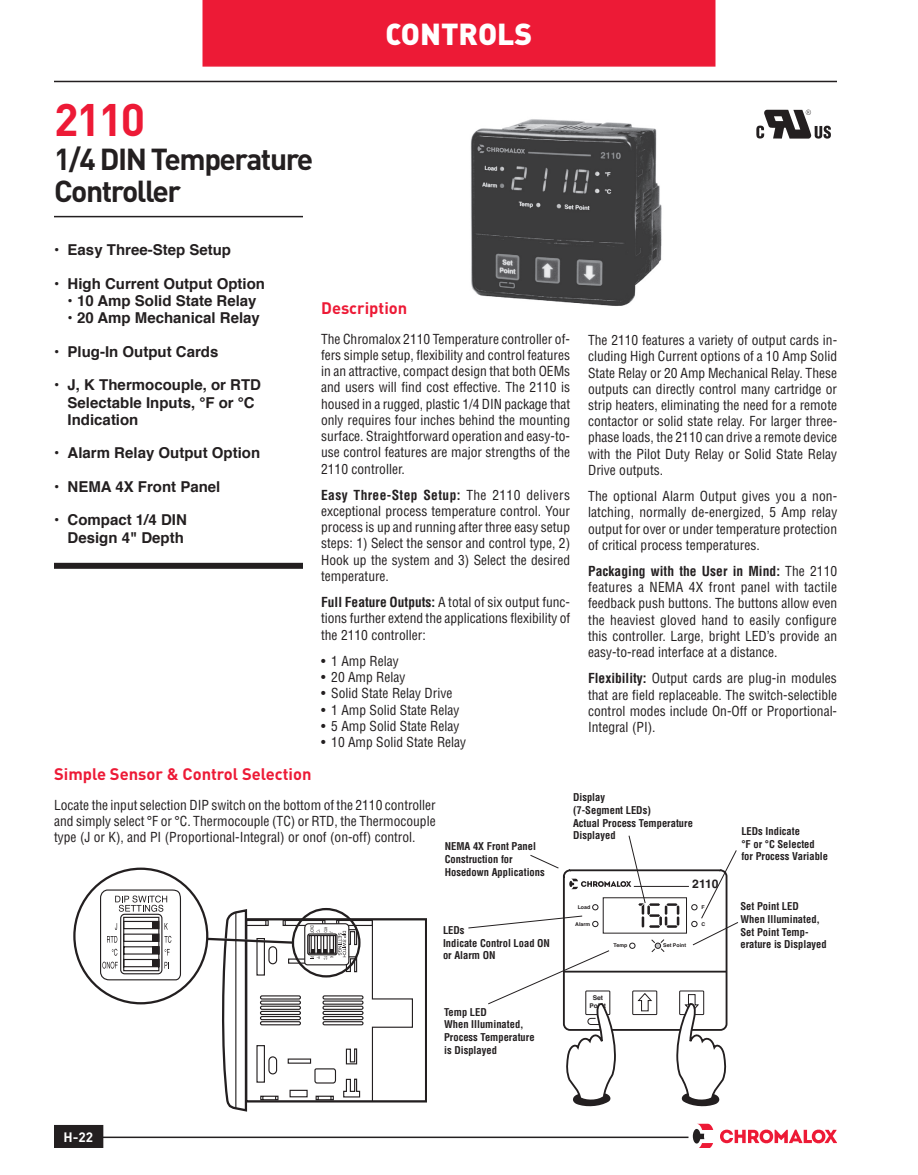
<style>
.page{position:relative;width:918px;height:1175px;background:#fff}
.page>*{position:absolute;margin:0;border:0;box-sizing:border-box;transform-origin:0 0}
.t1{font:700 45px "DIN";color:#ed1a36}
.t2{font:700 30px/31.5px "DIN";letter-spacing:-.05em;color:#231f20}
.t3{font:30px "DIN Black Alternate";color:#fff}
.t4{font:700 16.5px "DIN";color:#ed1a36}
.t5{font:700 15px/17.2px "Helvetica";color:#231f20}
.t6{font:condensed 13.5px/16.2px "Helvetica";color:#231f20;text-align:justify}
.t7{font:700 13.5px "DIN";color:#fff}
.t8{font:700 11.85px "Helvetica";color:#231f20}
.t9{font:700 condensed 10.5px/12.6px "Helvetica";color:#231f20}
.t10{font:700 6.45px/7.8px "Helvetica";color:#231f20;text-align:center}
.t11{font:700 5.25px "Helvetica";color:#231f20}
.s1{font-weight:700}
</style>
<div class="page">
<div style="left:55px;top:1125px;width:48px;height:22px;background:#231f20"></div>
<div style="left:54px;top:1124px;width:49px;height:24px;border:2px solid #231f20"></div>
<hr style="left:54px;top:81px;width:783px;height:1px;background:#231f20">
<hr style="left:99px;top:1136px;width:589px;height:2px;background:#231f20">
<div style="left:202px;top:0;width:514px;height:67px;background:#ed1a36"></div>
<svg style="left:720px;top:1129px;width:117px;height:15px"></svg>
<svg style="left:693px;top:1123px;width:20px;height:24px"></svg>
<img style="left:470px;top:119px;width:192px;height:187px">
<hr style="left:54px;top:216px;width:249px;height:1px;background:#231f20">
<div style="left:54px;top:563px;width:249px;height:6px;background:#231f20"></div>
<svg style="left:73px;top:867px;width:341px;height:244px"></svg>
<svg style="left:468px;top:835px;width:271px;height:271px"></svg>
<img style="left:756px;top:109px;width:75px;height:30px">
<h2 class="t3" style="left:386px;top:14px;width:148px">CONTROLS</h2>
<h1 class="t1" style="left:54px;top:91px;width:92px">2110</h1>
<h2 class="t2" style="left:54px;top:142px;width:261px">1/4 DIN Temperature<br>Controller</h2>
<p class="t5" style="left:54px;top:242px;width:178px">• Easy Three-Step Setup</p>
<p class="t5" style="left:54px;top:275px;width:212px">• High Current Output Option</p>
<p class="t5" style="left:68px;top:292px;width:190px">• 10 Amp Solid State Relay</p>
<p class="t5" style="left:68px;top:310px;width:194px">• 20 Amp Mechanical Relay</p>
<p class="t5" style="left:54px;top:343px;width:166px">• Plug-In Output Cards</p>
<p class="t5" style="left:68px;top:377px;width:195px;text-indent:-14px">• J, K Thermocouple, or RTD<br>Selectable Inputs, °F or °C<br>Indication</p>
<p class="t5" style="left:54px;top:444px;width:208px">• Alarm Relay Output Option</p>
<p class="t5" style="left:54px;top:478px;width:168px">• NEMA 4X Front Panel</p>
<p class="t5" style="left:54px;top:511px;width:134px;text-align:right">• Compact 1/4 DIN<br>Design 4" Depth</p>
<p class="t4" style="left:321px;top:297px;width:88px">Description</p>
<p class="t6" style="left:321px;top:330px;width:251px">The Chromalox 2110 Temperature controller of&shy;fers simple setup, flexibility and control features in an attractive, compact design that both OEMs and users will find cost effective. The 2110 is housed in a rugged, plastic 1/4 DIN package that only requires four inches behind the mounting surface. Straightforward operation and easy-to&shy;use control features are major strengths of the 2110 controller.</p>
<p class="t6" style="left:321px;top:486px;width:251px"><span class="s1">Easy Three-Step Setup:</span> The 2110 delivers exceptional process temperature control. Your process is up and running after three easy setup steps: 1) Select the sensor and control type, 2)<br>Hook up the system and 3) Select the desired temperature.</p>
<p class="t6" style="left:321px;top:594px;width:251px"><span class="s1">Full Feature Outputs:</span> A total of six output func&shy;tions further extend the applications flexibility of the 2110 controller:</p>
<p class="t6" style="left:321px;top:652px;width:79px">• 1 Amp Relay</p>
<p class="t6" style="left:321px;top:669px;width:86px">• 20 Amp Relay</p>
<p class="t6" style="left:321px;top:685px;width:133px">• Solid State Relay Drive</p>
<p class="t6" style="left:321px;top:701px;width:140px">• 1 Amp Solid State Relay</p>
<p class="t6" style="left:321px;top:717px;width:140px">• 5 Amp Solid State Relay</p>
<p class="t6" style="left:321px;top:733px;width:147px">• 10 Amp Solid State Relay</p>
<p class="t6" style="left:588px;top:332px;width:251px">The 2110 features a variety of output cards in&shy;cluding High Current options of a 10 Amp Solid State Relay or 20 Amp Mechanical Relay. These outputs can directly control many cartridge or strip heaters, eliminating the need for a remote contactor or solid state relay. For larger three&shy;phase loads, the 2110 can drive a remote device with the Pilot Duty Relay or Solid State Relay Drive outputs.</p>
<p class="t6" style="left:588px;top:488px;width:251px">The optional Alarm Output gives you a non&shy;latching, normally de-energized, 5 Amp relay output for over or under temperature protection of critical process temperatures.</p>
<p class="t6" style="left:588px;top:563px;width:251px"><span class="s1">Packaging with the User in Mind:</span> The 2110 features a NEMA 4X front panel with tactile feedback push buttons. The buttons allow even the heaviest gloved hand to easily configure this controller. Large, bright LED’s provide an easy-to-read interface at a distance.</p>
<p class="t6" style="left:588px;top:670px;width:251px"><span class="s1">Flexibility:</span> Output cards are plug-in modules that are field replaceable. The switch-selectible control modes include On-Off or Proportional-Integral (PI).</p>
<p class="t4" style="left:54px;top:763px;width:259px">Simple Sensor &amp; Control Selection</p>
<p class="t6" style="left:54px;top:796px;width:383px">Locate the input selection DIP switch on the bottom of the 2110 controller and simply select °F or °C. Thermocouple (TC) or RTD, the Thermocouple type (J or K), and PI (Proportional-Integral) or onof (on-off) control.</p>
<p class="t9" style="left:445px;top:840px;width:102px">NEMA 4X Front Panel<br>Construction for<br>Hosedown Applications</p>
<p class="t9" style="left:443px;top:923px;width:109px">LEDs<br>Indicate Control Load ON or Alarm ON</p>
<p class="t9" style="left:444px;top:1005px;width:92px">Temp LED<br>When Illuminated,<br>Process Temperature is Displayed</p>
<p class="t9" style="left:573px;top:791px;width:121px">Display<br>(7-Segment LEDs)<br>Actual Process Temperature<br>Displayed</p>
<p class="t11" style="left:578px;top:903px;width:14px">Load</p>
<p class="t11" style="left:575px;top:919px;width:16px">Alarm</p>
<p class="t11" style="left:614px;top:941px;width:15px">Temp</p>
<p class="t10" style="left:590px;top:993px;width:18px">Set<br>Point</p>
<p class="t8" style="left:692px;top:874px;width:28px">2110</p>
<p class="t11" style="left:663px;top:941px;width:24px">Set Point</p>
<p class="t11" style="left:702px;top:903px;width:5px">F</p>
<p class="t11" style="left:702px;top:919px;width:5px">C</p>
<p class="t9" style="left:741px;top:824px;width:88px">LEDs Indicate<br>°F or °C Selected for Process Variable</p>
<p class="t9" style="left:740px;top:900px;width:88px">Set Point LED<br>When Illuminated,<br>Set Point Temp&shy;erature is Displayed</p>
<p class="t7" style="left:64px;top:1128px;width:31px">H-22</p>
</div>
